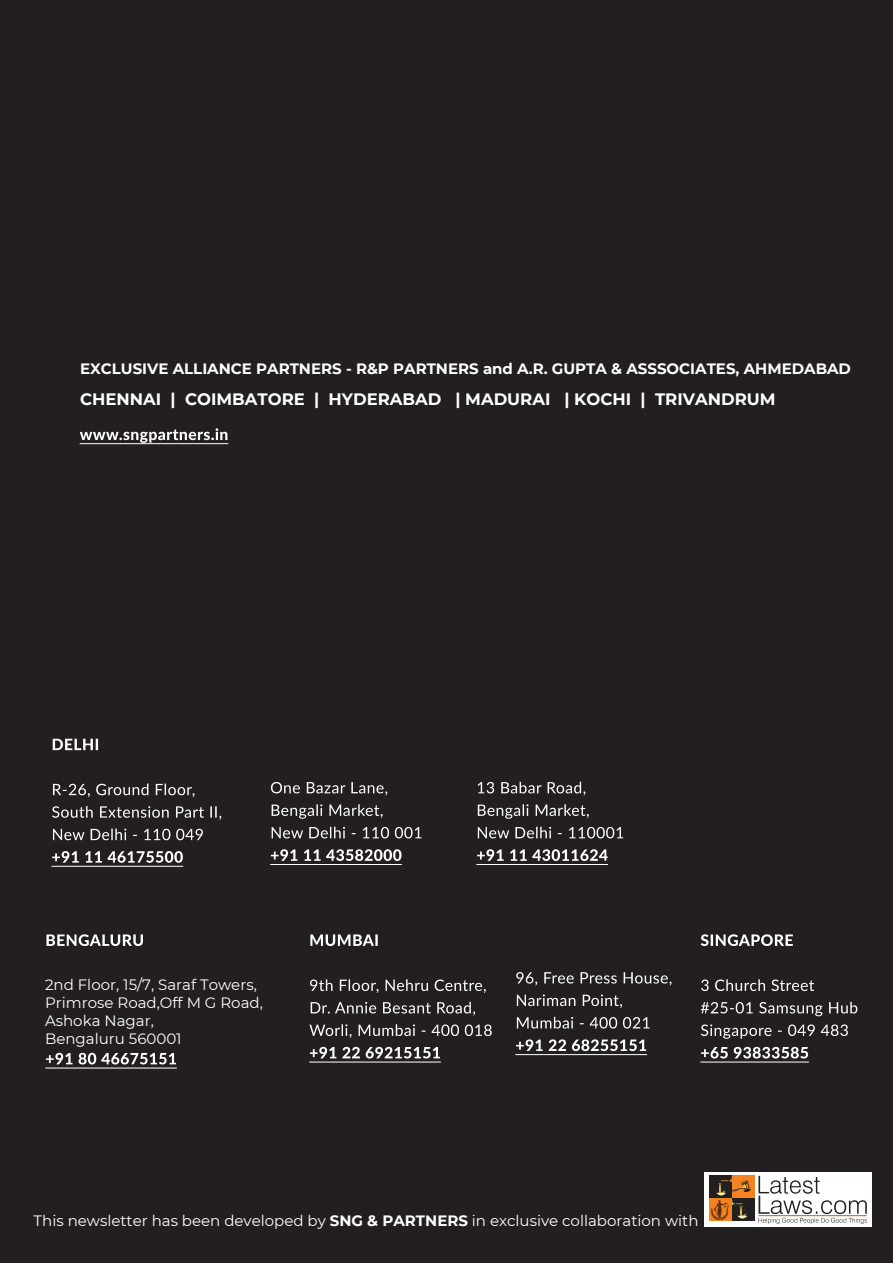
<style>
.page{position:relative;width:893px;height:1263px;background:#231f20}
.page>*{position:absolute;margin:0;border:0;box-sizing:border-box;transform-origin:0 0}
.t1{font:700 16.5px "Montserrat";color:#fff}
.t2{font:15px/18px "Montserrat";color:#fff}
.t3{font:700 15px "Montserrat";color:#fff}
.s1{font-weight:700}
</style>
<div class="page">
<hr style="left:309px;top:1062px;width:132px;height:1px;background:#fff">
<svg style="left:310px;top:934px;width:68px;height:12px"></svg>
<svg style="left:310px;top:979px;width:176px;height:14px"></svg>
<svg style="left:311px;top:1002px;width:164px;height:13px"></svg>
<svg style="left:309px;top:1024px;width:183px;height:14px"></svg>
<svg style="left:310px;top:1047px;width:130px;height:11px"></svg>
<hr style="left:515px;top:1054px;width:132px;height:1px;background:#fff">
<svg style="left:516px;top:972px;width:155px;height:13px"></svg>
<svg style="left:517px;top:994px;width:105px;height:14px"></svg>
<svg style="left:517px;top:1017px;width:133px;height:11px"></svg>
<svg style="left:516px;top:1039px;width:130px;height:12px"></svg>
<hr style="left:45px;top:1068px;width:132px;height:1px;background:#fff">
<svg style="left:46px;top:934px;width:97px;height:12px"></svg>
<svg style="left:46px;top:1053px;width:130px;height:11px"></svg>
<hr style="left:700px;top:1062px;width:109px;height:1px;background:#fff">
<svg style="left:701px;top:934px;width:92px;height:12px"></svg>
<svg style="left:701px;top:979px;width:113px;height:12px"></svg>
<svg style="left:701px;top:1002px;width:156px;height:14px"></svg>
<svg style="left:701px;top:1024px;width:147px;height:15px"></svg>
<svg style="left:701px;top:1047px;width:107px;height:11px"></svg>
<hr style="left:80px;top:443px;width:148px;height:1px;background:#fff">
<svg style="left:80px;top:428px;width:147px;height:15px"></svg>
<hr style="left:52px;top:866px;width:131px;height:1px;background:#fff">
<svg style="left:53px;top:739px;width:45px;height:11px"></svg>
<svg style="left:53px;top:783px;width:141px;height:14px"></svg>
<svg style="left:52px;top:806px;width:169px;height:14px"></svg>
<svg style="left:53px;top:828px;width:150px;height:12px"></svg>
<svg style="left:52px;top:851px;width:131px;height:12px"></svg>
<hr style="left:270px;top:864px;width:132px;height:1px;background:#fff">
<svg style="left:271px;top:782px;width:116px;height:13px"></svg>
<svg style="left:272px;top:804px;width:111px;height:15px"></svg>
<svg style="left:272px;top:827px;width:149px;height:11px"></svg>
<svg style="left:271px;top:849px;width:130px;height:12px"></svg>
<hr style="left:476px;top:864px;width:132px;height:1px;background:#fff">
<svg style="left:478px;top:782px;width:107px;height:13px"></svg>
<svg style="left:478px;top:804px;width:111px;height:15px"></svg>
<svg style="left:478px;top:827px;width:145px;height:11px"></svg>
<svg style="left:477px;top:849px;width:131px;height:12px"></svg>
<div style="left:704px;top:1172px;width:168px;height:54px;background:#fff"></div>
<div style="left:709px;top:1176px;width:22px;height:22px;background:#231f20"></div>
<svg style="left:709px;top:1199px;width:7px;height:22px"></svg>
<img style="left:712px;top:1200px;width:4px;height:19px">
<svg style="left:716px;top:1176px;width:151px;height:48px"></svg>
<hr style="left:758px;top:1215px;width:109px;height:1px;background:#bc5f18">
<p class="t3" style="left:80px;top:357px;width:772px">EXCLUSIVE ALLIANCE PARTNERS - R&amp;P PARTNERS and A.R. GUPTA &amp; ASSSOCIATES, AHMEDABAD</p>
<p class="t1" style="left:80px;top:387px;width:697px">CHENNAI | COIMBATORE | HYDERABAD | MADURAI | KOCHI | TRIVANDRUM</p>
<p class="t2" style="left:45px;top:975px;width:219px">2nd Floor, 15/7, Saraf Towers,<br>Primrose Road,Off M G Road,<br>Ashoka Nagar,<br>Bengaluru 560001</p>
<p class="t2" style="left:34px;top:1211px;width:666px">This newsletter has been developed by <span class="s1">SNG &amp; PARTNERS</span> in exclusive collaboration with</p>
</div>
